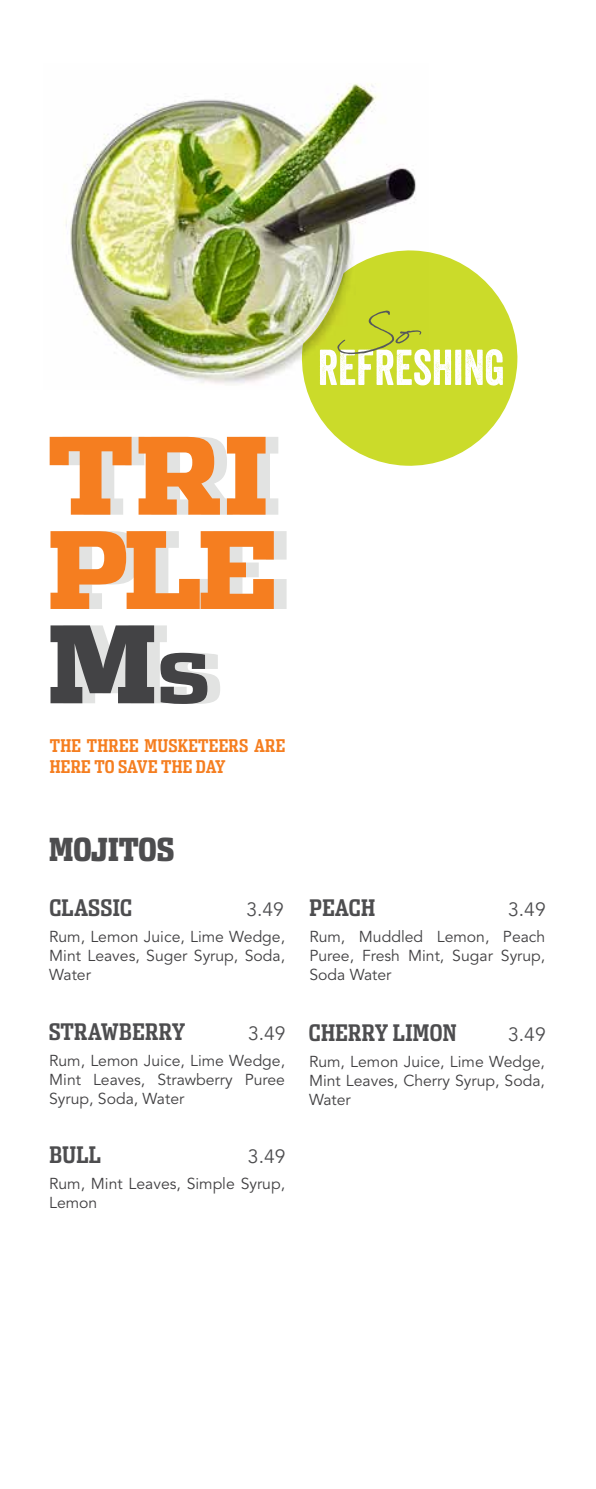
<style>
.page{position:relative;width:596px;height:1489px;background:#fff}
.page>*{position:absolute;margin:0;border:0;box-sizing:border-box;transform-origin:0 0}
.t1{font:900 31.5px "Dispatch Comp";color:#4d4d4f}
.t2{font:700 22.75px "Dispatch Comp";letter-spacing:.015em;color:#4d4d4f}
.t3{font:19.25px "Avenir";color:#4d4d4f}
.t4{font:700 17.5px/21px "Dispatch Comp";letter-spacing:.015em;color:#f57e20}
.t5{font:15.75px/18.9px "Avenir LT Std";color:#414042;text-align:justify}
</style>
<div class="page">
<img style="left:65px;top:83px;width:351px;height:302px">
<svg style="left:300px;top:248px;width:218px;height:218px;fill:#cbdb2a"></svg>
<svg style="left:319px;top:310px;width:183px;height:75px"></svg>
<svg style="left:50px;top:437px;width:228px;height:77px"></svg>
<svg style="left:50px;top:531px;width:236px;height:78px"></svg>
<svg style="left:50px;top:625px;width:170px;height:79px"></svg>
<p class="t4" style="left:50px;top:734px;width:237px">THE THREE MUSKETEERS ARE<br>HERE TO SAVE THE DAY</p>
<h1 class="t1" style="left:49px;top:828px;width:126px">MOJITOS</h1>
<h2 class="t2" style="left:49px;top:893px;width:84px">CLASSIC</h2>
<p class="t3" style="left:246px;top:897px;width:39px">3.49</p>
<h2 class="t2" style="left:309px;top:893px;width:67px">PEACH</h2>
<p class="t3" style="left:508px;top:897px;width:39px">3.49</p>
<p class="t5" style="left:49px;top:927px;width:237px">Rum, Lemon Juice, Lime Wedge, Mint Leaves, Suger Syrup, Soda, Water</p>
<p class="t5" style="left:309px;top:927px;width:237px">Rum, Muddled Lemon, Peach Puree, Fresh Mint, Sugar Syrup, Soda Water</p>
<h2 class="t2" style="left:49px;top:1017px;width:138px">STRAWBERRY</h2>
<h2 class="t2" style="left:308px;top:1018px;width:149px">CHERRY LIMON</h2>
<p class="t3" style="left:248px;top:1021px;width:39px">3.49</p>
<p class="t3" style="left:508px;top:1022px;width:39px">3.49</p>
<p class="t5" style="left:49px;top:1051px;width:237px">Rum, Lemon Juice, Lime Wedge, Mint Leaves, Strawberry Puree Syrup, Soda, Water</p>
<p class="t5" style="left:309px;top:1052px;width:237px">Rum, Lemon Juice, Lime Wedge, Mint Leaves, Cherry Syrup, Soda, Water</p>
<h2 class="t2" style="left:49px;top:1140px;width:53px">BULL</h2>
<p class="t3" style="left:248px;top:1144px;width:39px">3.49</p>
<p class="t5" style="left:49px;top:1174px;width:237px">Rum, Mint Leaves, Simple Syrup,<br>Lemon</p>
</div>
